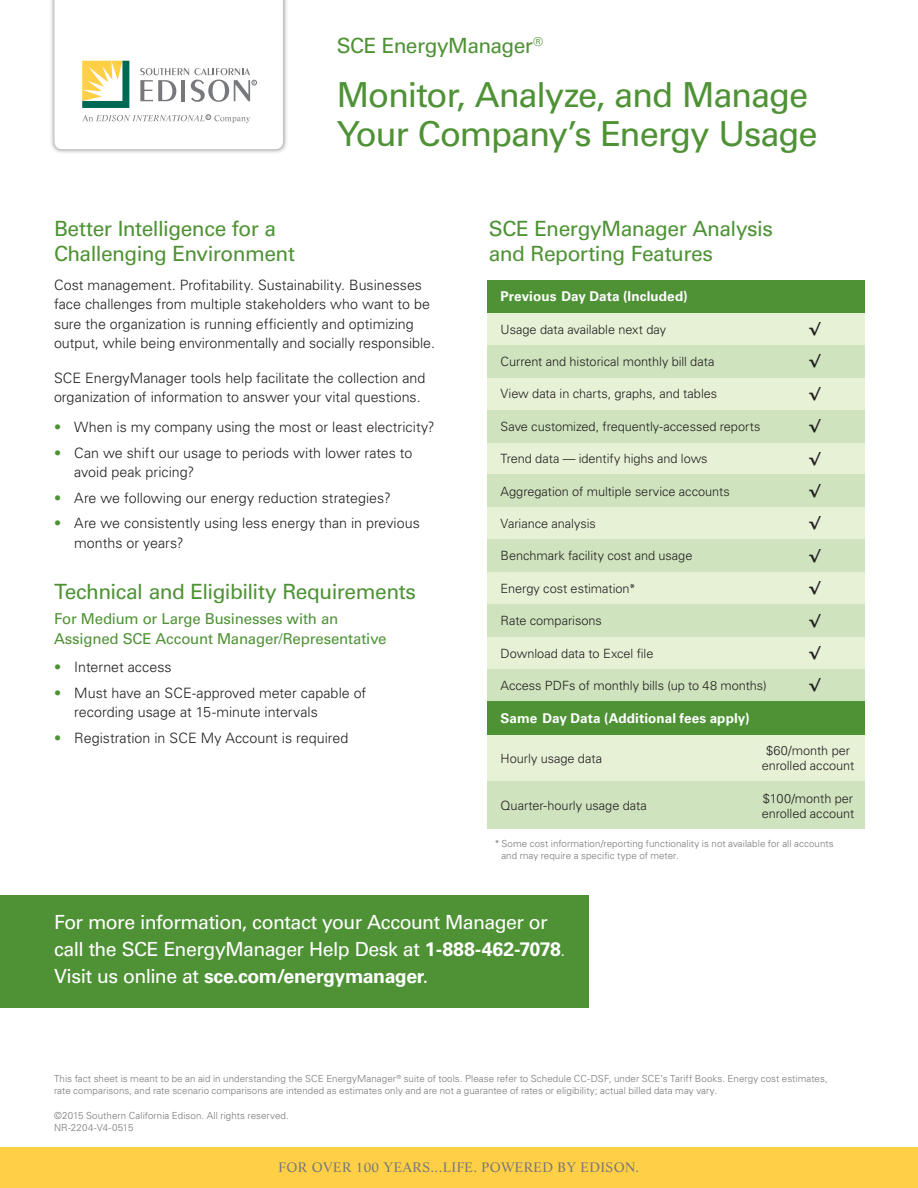
<style>
.page{position:relative;width:918px;height:1188px;background:#fff}
.page>*{position:absolute;margin:0;border:0;box-sizing:border-box;transform-origin:0 0}
.t1{font:34.5px/39px "Univers LT Std";letter-spacing:-.035em;color:#4f9236}
.t2{font:21px/25.5px "Univers LT Std";letter-spacing:-.025em;color:#4f9236}
.t3{font:19.5px/27px "Univers LT Std";letter-spacing:-.03em;color:#fff}
.t4{font:15px/19.5px "Univers LT Std";letter-spacing:-.01em;color:#4f9236}
.t5{font:300 14.25px/19.5px "Univers LT Std";color:#231f20}
.t6{font:700 13.5px "Univers LT Std";letter-spacing:.005em;color:#fff}
.t7{font:13.5px "Life LT Std";letter-spacing:.025em;color:#76787b}
.t8{font:700 13.5px "Verdana";color:#231f20}
.t9{font:300 12.75px/15px "Univers LT Std";letter-spacing:-.005em;color:#231f20;text-align:center}
.t10{font:300 9.75px/12px "Univers LT Std";letter-spacing:.005em;color:#76787b}
.s1{color:#4f9236}
.s2{font-weight:700}
.s3{font-weight:300}
</style>
<div class="page">
<div style="left:487px;top:313px;width:290px;height:32px;background:#e6f1d6"></div>
<div style="left:777px;top:313px;width:88px;height:32px;background:#e6f1d6"></div>
<div style="left:487px;top:378px;width:290px;height:32px;background:#e6f1d6"></div>
<div style="left:777px;top:378px;width:88px;height:32px;background:#e6f1d6"></div>
<div style="left:487px;top:442px;width:290px;height:33px;background:#e6f1d6"></div>
<div style="left:777px;top:442px;width:88px;height:33px;background:#e6f1d6"></div>
<div style="left:487px;top:507px;width:290px;height:33px;background:#e6f1d6"></div>
<div style="left:777px;top:507px;width:88px;height:33px;background:#e6f1d6"></div>
<div style="left:487px;top:572px;width:290px;height:32px;background:#e6f1d6"></div>
<div style="left:777px;top:572px;width:88px;height:32px;background:#e6f1d6"></div>
<div style="left:487px;top:637px;width:290px;height:32px;background:#e6f1d6"></div>
<div style="left:777px;top:637px;width:88px;height:32px;background:#e6f1d6"></div>
<div style="left:487px;top:345px;width:290px;height:33px;background:#cfe4be"></div>
<div style="left:777px;top:345px;width:88px;height:33px;background:#cfe4be"></div>
<div style="left:487px;top:410px;width:290px;height:32px;background:#cfe4be"></div>
<div style="left:777px;top:410px;width:88px;height:32px;background:#cfe4be"></div>
<div style="left:487px;top:475px;width:290px;height:32px;background:#cfe4be"></div>
<div style="left:777px;top:475px;width:88px;height:32px;background:#cfe4be"></div>
<div style="left:487px;top:540px;width:290px;height:32px;background:#cfe4be"></div>
<div style="left:777px;top:540px;width:88px;height:32px;background:#cfe4be"></div>
<div style="left:487px;top:604px;width:290px;height:33px;background:#cfe4be"></div>
<div style="left:777px;top:604px;width:88px;height:33px;background:#cfe4be"></div>
<div style="left:487px;top:669px;width:290px;height:33px;background:#cfe4be"></div>
<div style="left:777px;top:669px;width:88px;height:33px;background:#cfe4be"></div>
<div style="left:49px;top:0;width:239px;height:154px;background:#76787b;opacity:.75"></div>
<div style="left:487px;top:735px;width:270px;height:47px;background:#e6f1d6"></div>
<div style="left:757px;top:735px;width:108px;height:47px;background:#e6f1d6"></div>
<div style="left:487px;top:782px;width:270px;height:47px;background:#cfe4be"></div>
<div style="left:757px;top:782px;width:108px;height:47px;background:#cfe4be"></div>
<div style="left:0;top:1148px;width:918px;height:40px;background:#ffcf45"></div>
<svg style="left:54px;top:0;width:229px;height:149px"></svg>
<div style="left:487px;top:280px;width:290px;height:33px;background:#4f9236"></div>
<div style="left:777px;top:280px;width:88px;height:33px;background:#4f9236"></div>
<div style="left:487px;top:702px;width:270px;height:33px;background:#4f9236"></div>
<div style="left:757px;top:702px;width:108px;height:33px;background:#4f9236"></div>
<div style="left:0;top:895px;width:589px;height:113px;background:#4f9236"></div>
<h2 class="t2" style="left:337px;top:33px;width:208px">SCE EnergyManager<sup>®</sup></h2>
<h1 class="t1" style="left:337px;top:75px;width:482px">Monitor, Analyze, and Manage<br>Your Company’s Energy Usage</h1>
<h2 class="t2" style="left:54px;top:216px;width:243px">Better Intelligence for a<br>Challenging Environment</h2>
<p class="t5" style="left:54px;top:275px;width:383px">Cost management. Profitability. Sustainability. Businesses face challenges from multiple stakeholders who want to be sure the organization is running efficiently and optimizing output, while being environmentally and socially responsible.</p>
<p class="t5" style="left:54px;top:368px;width:373px">SCE EnergyManager tools help facilitate the collection and organization of information to answer your vital questions.</p>
<p class="t5" style="left:54px;top:417px;width:382px"><span class="s1">•</span> When is my company using the most or least electricity?</p>
<p class="t5" style="left:74px;top:443px;width:340px;text-indent:-20px"><span class="s1">•</span> Can we shift our usage to periods with lower rates to avoid peak pricing?</p>
<p class="t5" style="left:54px;top:488px;width:338px"><span class="s1">•</span> Are we following our energy reduction strategies?</p>
<p class="t5" style="left:74px;top:513px;width:347px;text-indent:-20px"><span class="s1">•</span> Are we consistently using less energy than in previous months or years?</p>
<h2 class="t2" style="left:54px;top:579px;width:364px">Technical and Eligibility Requirements</h2>
<h2 class="t4" style="left:54px;top:609px;width:334px">For Medium or Large Businesses with an<br>Assigned SCE Account Manager/Representative</h2>
<p class="t5" style="left:54px;top:657px;width:119px"><span class="s1">•</span> Internet access</p>
<p class="t5" style="left:74px;top:683px;width:294px;text-indent:-20px"><span class="s1">•</span> Must have an SCE-approved meter capable of recording usage at 15-minute intervals</p>
<p class="t5" style="left:54px;top:728px;width:296px"><span class="s1">•</span> Registration in SCE My Account is required</p>
<h2 class="t2" style="left:489px;top:216px;width:286px">SCE EnergyManager Analysis and Reporting Features</h2>
<h3 class="t6" style="left:501px;top:289px;width:188px">Previous Day Data (Included)</h3>
<p class="t9" style="left:501px;top:322px;width:167px">Usage data available next day</p>
<p class="t8" style="left:809px;top:320px;width:13px">√</p>
<p class="t9" style="left:501px;top:354px;width:215px">Current and historical monthly bill data</p>
<p class="t8" style="left:809px;top:352px;width:13px">√</p>
<p class="t9" style="left:501px;top:386px;width:218px">View data in charts, graphs, and tables</p>
<p class="t8" style="left:809px;top:384px;width:13px">√</p>
<p class="t9" style="left:501px;top:419px;width:261px">Save customized, frequently-accessed reports</p>
<p class="t8" style="left:809px;top:417px;width:13px">√</p>
<p class="t9" style="left:501px;top:451px;width:209px">Trend data — identify highs and lows</p>
<p class="t8" style="left:809px;top:449px;width:13px">√</p>
<p class="t9" style="left:501px;top:484px;width:231px">Aggregation of multiple service accounts</p>
<p class="t8" style="left:809px;top:482px;width:13px">√</p>
<p class="t9" style="left:501px;top:516px;width:97px">Variance analysis</p>
<p class="t8" style="left:809px;top:514px;width:13px">√</p>
<p class="t9" style="left:501px;top:548px;width:193px">Benchmark facility cost and usage</p>
<p class="t8" style="left:809px;top:546px;width:13px">√</p>
<p class="t9" style="left:501px;top:581px;width:137px">Energy cost estimation*</p>
<p class="t8" style="left:809px;top:579px;width:13px">√</p>
<p class="t9" style="left:501px;top:613px;width:103px">Rate comparisons</p>
<p class="t8" style="left:809px;top:611px;width:13px">√</p>
<p class="t9" style="left:501px;top:646px;width:154px">Download data to Excel file</p>
<p class="t8" style="left:809px;top:644px;width:13px">√</p>
<p class="t9" style="left:501px;top:678px;width:268px">Access PDFs of monthly bills (up to 48 months)</p>
<p class="t8" style="left:809px;top:676px;width:13px">√</p>
<h3 class="t6" style="left:501px;top:711px;width:251px">Same Day Data (Additional fees apply)</h3>
<p class="t9" style="left:501px;top:751px;width:103px">Hourly usage data</p>
<p class="t9" style="left:762px;top:743px;width:94px">$60/month per enrolled account</p>
<p class="t9" style="left:762px;top:791px;width:94px;text-align:left">$100/month per enrolled account</p>
<p class="t9" style="left:501px;top:798px;width:148px">Quarter-hourly usage data</p>
<p class="t10" style="left:501px;top:838px;width:334px;text-indent:-7px">*Some cost information/reporting functionality is not available for all accounts and may require a specific type of meter.</p>
<p class="t3" style="left:54px;top:909px;width:513px">For more information, contact your Account Manager or call the SCE EnergyManager Help Desk at <span class="s2">1-888-462-7078</span><span class="s3">.<br></span>Visit us online at <span class="s2">sce.com/energymanager</span>.</p>
<p class="t10" style="left:54px;top:1073px;width:775px">This fact sheet is meant to be an aid in understanding the SCE EnergyManager<sup>®</sup> suite of tools. Please refer to Schedule CC-DSF, under SCE’s Tariff Books. Energy cost estimates, rate comparisons, and rate scenario comparisons are intended as estimates only and are not a guarantee of rates or eligibility; actual billed data may vary.</p>
<p class="t10" style="left:54px;top:1109px;width:236px">©2015 Southern California Edison. All rights reserved.<br>NR-2204-V4-0515</p>
<p class="t7" style="left:279px;top:1159px;width:362px">FOR OVER 100 YEARS...LIFE. POWERED BY EDISON.</p>
</div>
